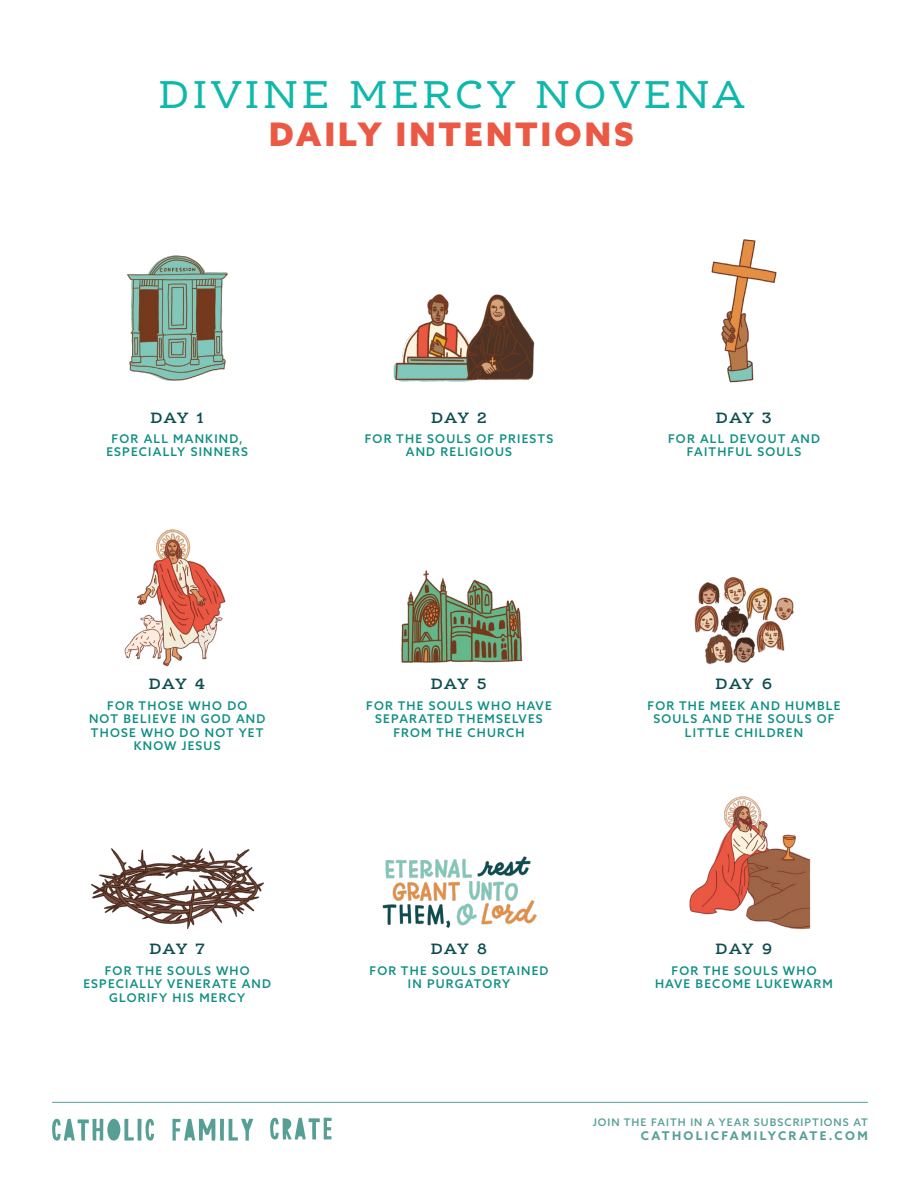
<style>
.page{position:relative;width:918px;height:1188px;background:#fff}
.page>*{position:absolute;margin:0;border:0;box-sizing:border-box;transform-origin:0 0}
.t1{font:42px "Ernestine Pro";letter-spacing:.085em;color:#0fb8ac}
.t2{font:900 32.4px "Azo Sans";letter-spacing:.1em;color:#eb5843}
.t3{font:600 16.2px "Ernestine Pro";letter-spacing:.06em;color:#0e4d50}
.t4{font:500 12px/13.5px "Azo Sans";letter-spacing:.1em;color:#0e8f83;text-align:center}
.t5{font:700 12px "Azo Sans";letter-spacing:.2em;color:#579f95}
.t6{font:500 10.5px "Azo Sans";letter-spacing:.1em;color:#579f95}
</style>
<div class="page">
<img style="left:127px;top:255px;width:101px;height:126px">
<img style="left:393px;top:294px;width:142px;height:88px">
<img style="left:711px;top:239px;width:66px;height:144px">
<img style="left:124px;top:529px;width:102px;height:138px">
<img style="left:401px;top:570px;width:122px;height:93px">
<img style="left:694px;top:577px;width:100px;height:88px">
<img style="left:91px;top:849px;width:172px;height:79px">
<img style="left:382px;top:856px;width:155px;height:72px">
<img style="left:689px;top:796px;width:122px;height:133px">
<svg style="left:52px;top:1119px;width:102px;height:22px"></svg>
<svg style="left:172px;top:1119px;width:81px;height:22px"></svg>
<svg style="left:270px;top:1118px;width:62px;height:22px"></svg>
<hr style="left:52px;top:1102px;width:816px;height:1px;background:#579f95">
<h1 class="t1" style="left:159px;top:69px;width:587px">DIVINE MERCY NOVENA</h1>
<h2 class="t2" style="left:269px;top:112px;width:366px">DAILY INTENTIONS</h2>
<h3 class="t3" style="left:151px;top:407px;width:55px">DAY 1</h3>
<p class="t4" style="left:106px;top:432px;width:143px">FOR ALL MANKIND,<br>ESPECIALLY SINNERS</p>
<h3 class="t3" style="left:149px;top:674px;width:58px">DAY 4</h3>
<p class="t4" style="left:89px;top:698px;width:178px">FOR THOSE WHO DO<br>NOT BELIEVE IN GOD AND<br>THOSE WHO DO NOT YET<br>KNOW JESUS</p>
<h3 class="t3" style="left:149px;top:939px;width:57px">DAY 7</h3>
<p class="t4" style="left:83px;top:963px;width:189px">FOR THE SOULS WHO<br>ESPECIALLY VENERATE AND<br>GLORIFY HIS MERCY</p>
<h3 class="t3" style="left:431px;top:407px;width:57px">DAY 2</h3>
<p class="t4" style="left:365px;top:432px;width:190px">FOR THE SOULS OF PRIESTS<br>AND RELIGIOUS</p>
<h3 class="t3" style="left:716px;top:407px;width:58px">DAY 3</h3>
<p class="t4" style="left:668px;top:432px;width:153px">FOR ALL DEVOUT AND<br>FAITHFUL SOULS</p>
<h3 class="t3" style="left:431px;top:674px;width:58px">DAY 5</h3>
<p class="t4" style="left:366px;top:698px;width:187px">FOR THE SOULS WHO HAVE<br>SEPARATED THEMSELVES<br>FROM THE CHURCH</p>
<h3 class="t3" style="left:716px;top:674px;width:58px">DAY 6</h3>
<p class="t4" style="left:648px;top:698px;width:194px">FOR THE MEEK AND HUMBLE<br>SOULS AND THE SOULS OF<br>LITTLE CHILDREN</p>
<h3 class="t3" style="left:431px;top:939px;width:58px">DAY 8</h3>
<p class="t4" style="left:369px;top:963px;width:181px">FOR THE SOULS DETAINED<br>IN PURGATORY</p>
<h3 class="t3" style="left:716px;top:939px;width:58px">DAY 9</h3>
<p class="t4" style="left:655px;top:963px;width:179px">FOR THE SOULS WHO<br>HAVE BECOME LUKEWARM</p>
<p class="t6" style="left:593px;top:1115px;width:277px">JOIN THE FAITH IN A YEAR SUBSCRIPTIONS AT</p>
<p class="t5" style="left:641px;top:1128px;width:228px">CATHOLICFAMILYCRATE.COM</p>
</div>
